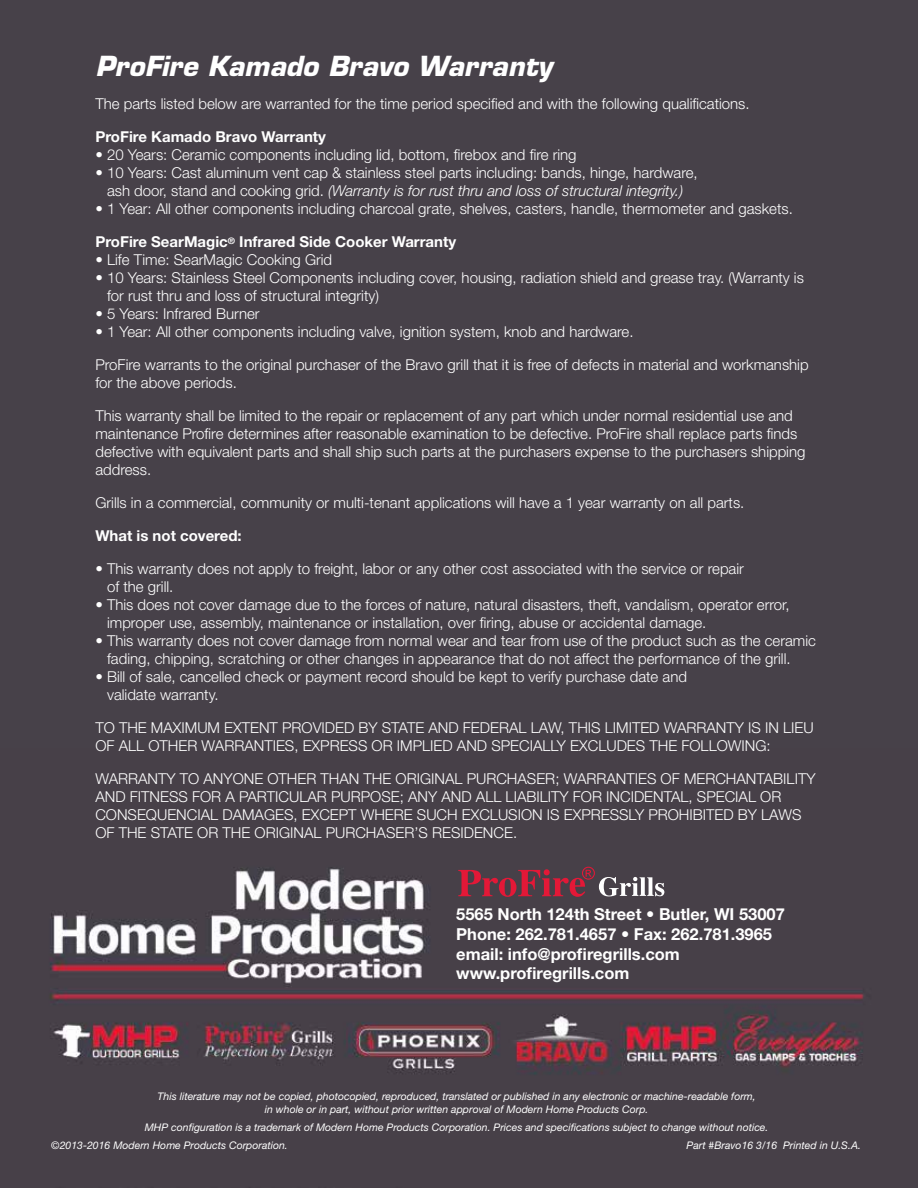
<style>
.page{position:relative;width:918px;height:1188px;background:#474149}
.page>*{position:absolute;margin:0;border:0;box-sizing:border-box;transform-origin:0 0}
.t1{font:italic 700 27px "Eurostile";color:#fff}
.t2{font:700 16.5px/19.8px "Helvetica Neue";color:#fff}
.t3{font:300 15px/18px "Helvetica Neue";color:#fff}
.t4{font:700 15px "Helvetica Neue";color:#fff}
.t5{font:italic 10.5px/12.6px "Helvetica Neue";color:#fff;text-align:center}
.s1{font-style:italic}
</style>
<div class="page">
<img style="left:50px;top:866px;width:814px;height:209px">
<svg style="left:458px;top:867px;width:206px;height:30px"></svg>
<h1 class="t1" style="left:95px;top:49px;width:458px">ProFire Kamado Bravo Warranty</h1>
<p class="t3" style="left:95px;top:94px;width:656px">The parts listed below are warranted for the time period specified and with the following qualifications.</p>
<p class="t4" style="left:95px;top:127px;width:232px">ProFire Kamado Bravo Warranty</p>
<p class="t3" style="left:95px;top:145px;width:483px">• 20 Years: Ceramic components including lid, bottom, firebox and fire ring</p>
<p class="t3" style="left:95px;top:163px;width:604px;text-align:center">• 10 Years: Cast aluminum vent cap &amp; stainless steel parts including: bands, hinge, hardware, ash door, stand and cooking grid. <span class="s1">(Warranty is for rust thru and loss of structural integrity.)</span></p>
<p class="t3" style="left:95px;top:199px;width:699px">• 1 Year: All other components including charcoal grate, shelves, casters, handle, thermometer and gaskets.</p>
<p class="t4" style="left:95px;top:232px;width:362px">ProFire SearMagic<sup>®</sup> Infrared Side Cooker Warranty</p>
<p class="t3" style="left:95px;top:250px;width:238px">• Life Time: SearMagic Cooking Grid</p>
<p class="t3" style="left:107px;top:268px;width:698px;text-indent:-12px">• 10 Years: Stainless Steel Components including cover, housing, radiation shield and grease tray. (Warranty is for rust thru and loss of structural integrity)</p>
<p class="t3" style="left:95px;top:304px;width:166px">• 5 Years: Infrared Burner</p>
<p class="t3" style="left:95px;top:322px;width:540px">• 1 Year: All other components including valve, ignition system, knob and hardware.</p>
<p class="t3" style="left:95px;top:355px;width:715px">ProFire warrants to the original purchaser of the Bravo grill that it is free of defects in material and workmanship for the above periods.</p>
<p class="t3" style="left:95px;top:406px;width:712px">This warranty shall be limited to the repair or replacement of any part which under normal residential use and maintenance Profire determines after reasonable examination to be defective. ProFire shall replace parts finds defective with equivalent parts and shall ship such parts at the purchasers expense to the purchasers shipping address.</p>
<p class="t3" style="left:95px;top:493px;width:651px">Grills in a commercial, community or multi-tenant applications will have a 1 year warranty on all parts.</p>
<p class="t4" style="left:95px;top:526px;width:148px">What is not covered:</p>
<p class="t3" style="left:107px;top:559px;width:638px;text-indent:-12px">• This warranty does not apply to freight, labor or any other cost associated with the service or repair of the grill.</p>
<p class="t3" style="left:107px;top:595px;width:684px;text-indent:-12px">• This does not cover damage due to the forces of nature, natural disasters, theft, vandalism, operator error, improper use, assembly, maintenance or installation, over firing, abuse or accidental damage.</p>
<p class="t3" style="left:107px;top:631px;width:710px;text-indent:-12px">• This warranty does not cover damage from normal wear and tear from use of the product such as the ceramic fading, chipping, scratching or other changes in appearance that do not affect the performance of the grill.</p>
<p class="t3" style="left:107px;top:667px;width:581px;text-indent:-12px">• Bill of sale, cancelled check or payment record should be kept to verify purchase date and validate warranty.</p>
<p class="t3" style="left:95px;top:718px;width:720px">TO THE MAXIMUM EXTENT PROVIDED BY STATE AND FEDERAL LAW, THIS LIMITED WARRANTY IS IN LIEU<br>OF ALL OTHER WARRANTIES, EXPRESS OR IMPLIED AND SPECIALLY EXCLUDES THE FOLLOWING:</p>
<p class="t3" style="left:95px;top:769px;width:722px">WARRANTY TO ANYONE OTHER THAN THE ORIGINAL PURCHASER; WARRANTIES OF MERCHANTABILITY AND FITNESS FOR A PARTICULAR PURPOSE; ANY AND ALL LIABILITY FOR INCIDENTAL, SPECIAL OR CONSEQUENCIAL DAMAGES, EXCEPT WHERE SUCH EXCLUSION IS EXPRESSLY PROHIBITED BY LAWS OF THE STATE OR THE ORIGINAL PURCHASER’S RESIDENCE.</p>
<p class="t2" style="left:456px;top:904px;width:330px">5565 North 124th Street • Butler, WI 53007<br>Phone: 262.781.4657 • Fax: 262.781.3965 email: info@profiregrills.com www.profiregrills.com</p>
<p class="t5" style="left:158px;top:1090px;width:600px">This literature may not be copied, photocopied, reproduced, translated or published in any electronic or machine-readable form, in whole or in part, without prior written approval of Modern Home Products Corp.</p>
<p class="t5" style="left:51px;top:1118px;width:719px;line-height:18px;text-align:left;text-indent:94px">MHP configuration is a trademark of Modern Home Products Corporation. Prices and specifications subject to change without notice. ©2013-2016 Modern Home Products Corporation.</p>
<p class="t5" style="left:687px;top:1138px;width:176px">Part #Bravo16 3/16 Printed in U.S.A.</p>
</div>
